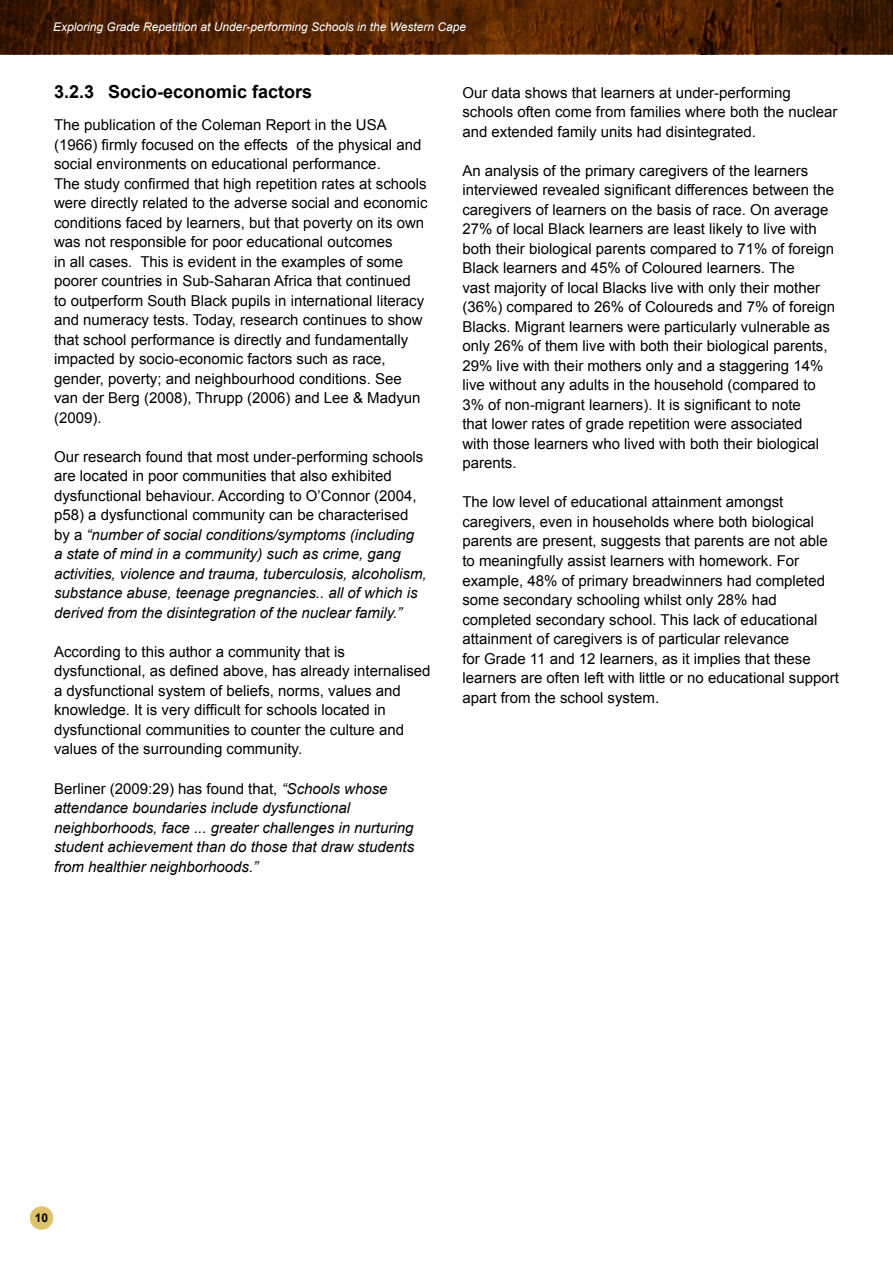
<style>
.page{position:relative;width:893px;height:1263px;background:#fff}
.page>*{position:absolute;margin:0;border:0;box-sizing:border-box;transform-origin:0 0}
.t1{font:700 18px "Arial";color:#000}
.t2{font:15px/19.5px "Arial";color:#000}
.t3{font:italic 15px/19.5px "Arial";color:#000}
.t4{font:italic 12px "Arial";color:#fff}
.t5{font:700 12px "Arial";color:#000}
.s1{font-style:normal}
</style>
<div class="page">
<svg style="left:0;top:0;width:892px;height:54px;background:#4f2102"></svg>
<div style="left:30px;top:1206px;width:23px;height:24px;background:#dfc26a;border-radius:50%"></div>
<hr style="left:892px;top:0;width:1px;height:54px;background:#a05a09">
<p class="t4" style="left:53px;top:19px;width:415px">Exploring Grade Repetition at Under-performing Schools in the Western Cape</p>
<p class="t1" style="left:54px;top:80px;width:260px">3.2.3 Socio-economic factors</p>
<p class="t2" style="left:54px;top:116px;width:375px">The publication of the Coleman Report in the USA (1966) firmly focused on the effects of the physical and social environments on educational performance.<br>The study confirmed that high repetition rates at schools were directly related to the adverse social and economic conditions faced by learners, but that poverty on its own was not responsible for poor educational outcomes<br>in all cases. This is evident in the examples of some poorer countries in Sub-Saharan Africa that continued<br>to outperform South Black pupils in international literacy and numeracy tests. Today, research continues to show that school performance is directly and fundamentally impacted by socio-economic factors such as race, gender, poverty; and neighbourhood conditions. See van der Berg (2008), Thrupp (2006) and Lee &amp; Madyun (2009).</p>
<p class="t3" style="left:54px;top:447px;width:374px"><span class="s1">Our research found that most under-performing schools are located in poor communities that also exhibited dysfunctional behaviour. According to O’Connor (2004, p58) a dysfunctional community can be characterised by a</span> “number of social conditions/symptoms (including<br>a state of mind in a community) such as crime, gang activities, violence and trauma, tuberculosis, alcoholism, substance abuse, teenage pregnancies.. all of which is derived from the disintegration of the nuclear family.”</p>
<p class="t2" style="left:54px;top:642px;width:378px">According to this author a community that is dysfunctional, as defined above, has already internalised a dysfunctional system of beliefs, norms, values and knowledge. It is very difficult for schools located in dysfunctional communities to counter the culture and values of the surrounding community.</p>
<p class="t3" style="left:54px;top:779px;width:362px"><span class="s1">Berliner (2009:29) has found that,</span> “Schools whose attendance boundaries include dysfunctional neighborhoods, face ... greater challenges in nurturing student achievement than do those that draw students from healthier neighborhoods.”</p>
<p class="t2" style="left:462px;top:83px;width:377px">Our data shows that learners at under-performing schools often come from families where both the nuclear and extended family units had disintegrated.</p>
<p class="t2" style="left:462px;top:161px;width:374px">An analysis of the primary caregivers of the learners interviewed revealed significant differences between the caregivers of learners on the basis of race. On average 27% of local Black learners are least likely to live with both their biological parents compared to 71% of foreign Black learners and 45% of Coloured learners. The<br>vast majority of local Blacks live with only their mother (36%) compared to 26% of Coloureds and 7% of foreign Blacks. Migrant learners were particularly vulnerable as only 26% of them live with both their biological parents, 29% live with their mothers only and a staggering 14% live without any adults in the household (compared to 3% of non-migrant learners). It is significant to note<br>that lower rates of grade repetition were associated<br>with those learners who lived with both their biological parents.</p>
<p class="t2" style="left:462px;top:493px;width:378px">The low level of educational attainment amongst caregivers, even in households where both biological parents are present, suggests that parents are not able to meaningfully assist learners with homework. For example, 48% of primary breadwinners had completed some secondary schooling whilst only 28% had completed secondary school. This lack of educational attainment of caregivers is of particular relevance<br>for Grade 11 and 12 learners, as it implies that these learners are often left with little or no educational support apart from the school system.</p>
<p class="t5" style="left:35px;top:1210px;width:15px">10</p>
</div>
